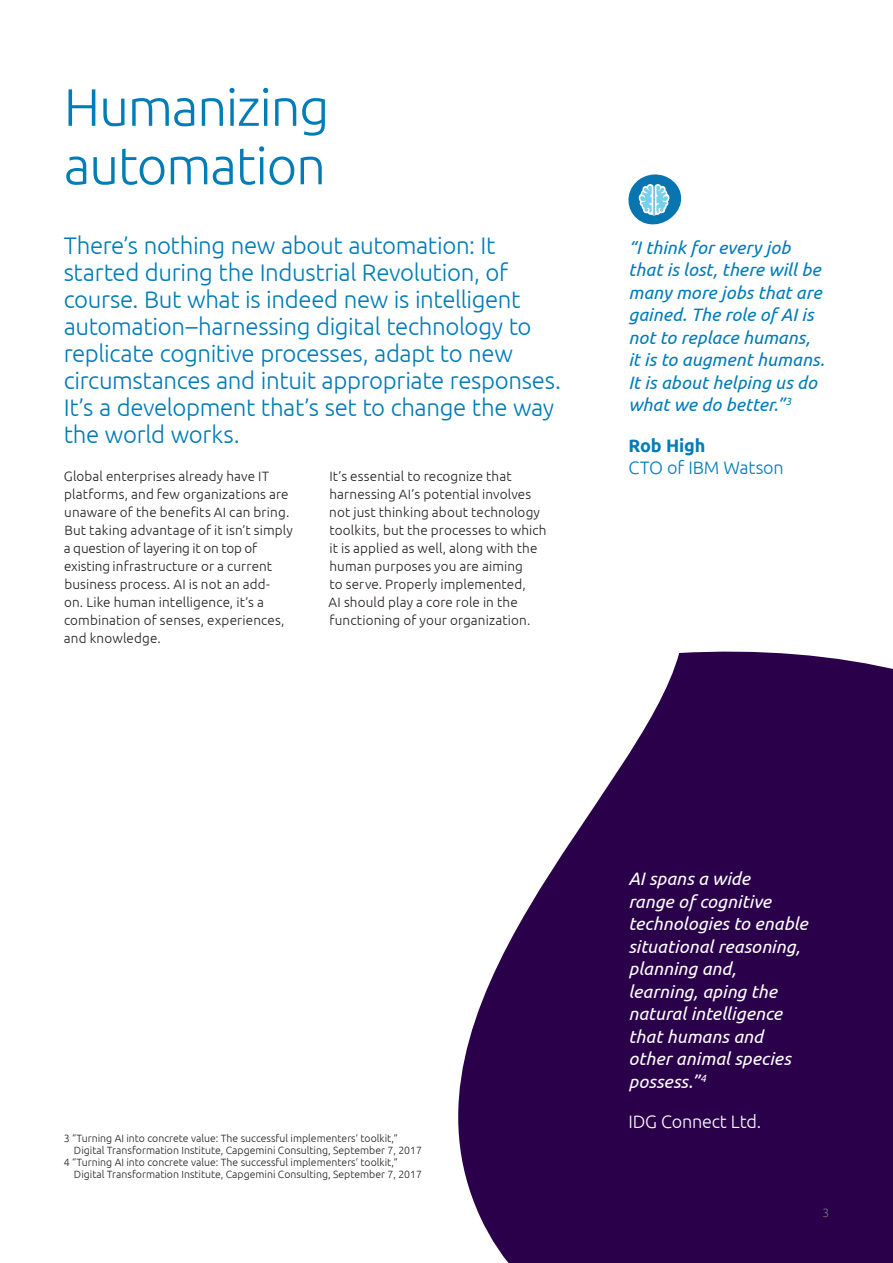
<style>
.page{position:relative;width:893px;height:1263px;background:#fff}
.page>*{position:absolute;margin:0;border:0;box-sizing:border-box;transform-origin:0 0}
.t1{font:300 52.5px/58.5px "Ubuntu";letter-spacing:-.025em;color:#007cb6}
.t2{font:300 24px/27px "Ubuntu";letter-spacing:-.015em;color:#007cb6}
.t3{font:italic 18px/22.5px "Ubuntu";letter-spacing:.005em;color:#fff}
.t4{font:italic 18px/22.5px "Ubuntu";letter-spacing:.005em;color:#007cb6}
.t5{font:300 18px "Ubuntu";letter-spacing:-.01em;color:#007cb6}
.t6{font:300 18px "Ubuntu";letter-spacing:-.01em;color:#fff}
.t7{font:700 18px "Ubuntu";letter-spacing:-.01em;color:#007cb6}
.t8{font:300 13.5px/18px "Ubuntu";letter-spacing:.01em;color:#231f20}
.t9{font:300 12px "Ubuntu";color:#76787b}
.t10{font:300 10.5px "Ubuntu";color:#231f20}
</style>
<div class="page">
<svg style="left:458px;top:651px;width:435px;height:612px;fill:#2a004a"></svg>
<svg style="left:628px;top:174px;width:54px;height:51px"></svg>
<h1 class="t1" style="left:64px;top:77px;width:267px">Humanizing automation</h1>
<p class="t2" style="left:64px;top:232px;width:499px">There’s nothing new about automation: It started during the Industrial Revolution, of course. But what is indeed new is intelligent automation–harnessing digital technology to replicate cognitive processes, adapt to new circumstances and intuit appropriate responses.<br>It’s a development that’s set to change the way the world works.</p>
<p class="t8" style="left:64px;top:467px;width:230px">Global enterprises already have IT platforms, and few organizations are unaware of the benefits AI can bring.<br>But taking advantage of it isn’t simply a question of layering it on top of existing infrastructure or a current business process. AI is not an add-<br>on. Like human intelligence, it’s a combination of senses, experiences, and knowledge.</p>
<p class="t8" style="left:329px;top:467px;width:219px">It’s essential to recognize that harnessing AI’s potential involves not just thinking about technology toolkits, but the processes to which it is applied as well, along with the human purposes you are aiming<br>to serve. Properly implemented,<br>AI should play a core role in the functioning of your organization.</p>
<h3 class="t4" style="left:628px;top:235px;width:198px">“I think for every job that is lost, there will be many more jobs that are gained. The role of AI is not to replace humans, it is to augment humans.<br>It is about helping us do what we do better.”<sup>3</sup></h3>
<h3 class="t7" style="left:628px;top:434px;width:78px">Rob High</h3>
<h3 class="t5" style="left:628px;top:457px;width:157px">CTO of IBM Watson</h3>
<p class="t10" style="left:64px;top:1132px;width:336px">3 “Turning AI into concrete value: The successful implementers’ toolkit,”</p>
<p class="t10" style="left:74px;top:1144px;width:350px">Digital Transformation Institute, Capgemini Consulting, September 7, 2017</p>
<p class="t10" style="left:64px;top:1156px;width:336px">4 “Turning AI into concrete value: The successful implementers’ toolkit,”</p>
<p class="t10" style="left:74px;top:1168px;width:350px">Digital Transformation Institute, Capgemini Consulting, September 7, 2017</p>
<h3 class="t3" style="left:628px;top:867px;width:181px">AI spans a wide<br>range of cognitive technologies to enable situational reasoning, planning and, learning, aping the natural intelligence that humans and other animal species possess.”<sup>4</sup></h3>
<h3 class="t6" style="left:628px;top:1111px;width:134px">IDG Connect Ltd.</h3>
<p class="t9" style="left:822px;top:1205px;width:8px">3</p>
</div>
